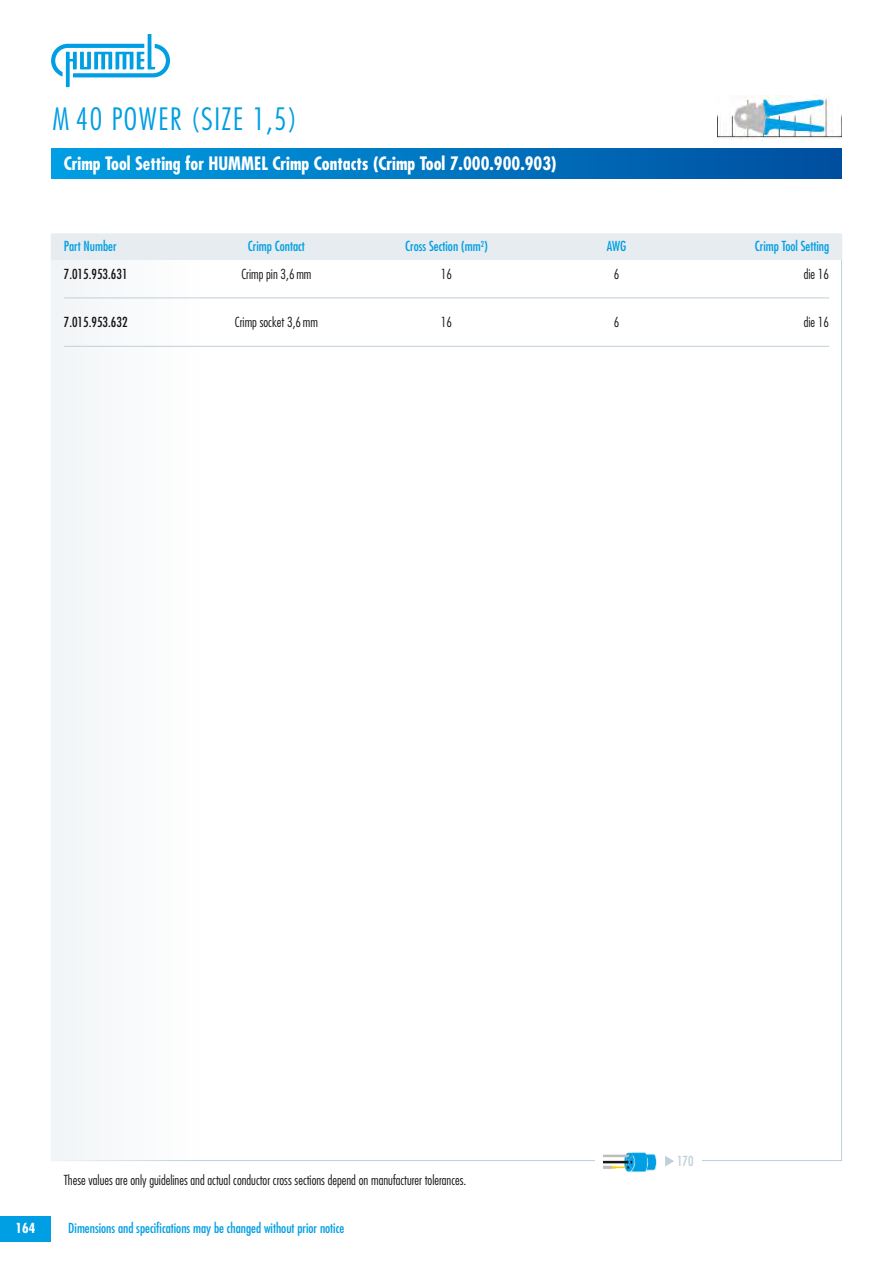
<style>
.page{position:relative;width:893px;height:1263px;background:#fff}
.page>*{position:absolute;margin:0;border:0;box-sizing:border-box;transform-origin:0 0}
.t1{font:300 condensed 30px "Futura Std";letter-spacing:.05em;color:#009ee3}
.t2{font:700 condensed 18px "Futura Std";color:#fff}
.t3{font:300 condensed 13.5px "Futura Std";color:#171615}
.t4{font:condensed 13.5px "Futura Std";color:#009ee3}
.t5{font:condensed 13.5px "Futura Std";color:#171615}
.t6{font:700 condensed 13.5px "Futura Std";color:#fff}
.t7{font:condensed 13.5px "Futura Std";color:#bfcfd8}
</style>
<div class="page">
<div style="left:51px;top:149px;width:791px;height:30px;background:linear-gradient(to right,#009ee3,#004e9e)"></div>
<div style="left:0;top:1216px;width:51px;height:26px;background:#009ee3"></div>
<img style="left:717px;top:96px;width:125px;height:45px">
<svg style="left:51px;top:34px;width:119px;height:53px"></svg>
<svg style="left:665px;top:1156px;width:9px;height:10px"></svg>
<img style="left:604px;top:1152px;width:53px;height:20px">
<div style="left:51px;top:259px;width:149px;height:902px;background:#f8f9fa"></div>
<div style="left:51px;top:234px;width:791px;height:25px;background:#e6ecef"></div>
<hr style="left:64px;top:297px;width:765px;height:1px;background:#bfcfd8">
<hr style="left:64px;top:346px;width:765px;height:1px;background:#bfcfd8">
<h1 class="t1" style="left:52px;top:106px;width:246px">M 40 Power (size 1,5)</h1>
<h2 class="t2" style="left:64px;top:155px;width:494px">Crimp Tool Setting for HUMMEL Crimp Contacts (Crimp Tool 7.000.900.903)</h2>
<p class="t4" style="left:64px;top:240px;width:54px">Part Number</p>
<p class="t4" style="left:248px;top:240px;width:59px">Crimp Contact</p>
<p class="t4" style="left:405px;top:240px;width:84px">Cross Section (mm<sup>2</sup>)</p>
<p class="t4" style="left:607px;top:240px;width:21px">AWG</p>
<p class="t4" style="left:755px;top:240px;width:76px">Crimp Tool Setting</p>
<p class="t5" style="left:64px;top:268px;width:65px">7.015.953.631</p>
<p class="t3" style="left:241px;top:268px;width:72px">Crimp pin 3,6 mm</p>
<p class="t3" style="left:441px;top:268px;width:13px">16</p>
<p class="t3" style="left:614px;top:268px;width:7px">6</p>
<p class="t3" style="left:804px;top:268px;width:27px">die 16</p>
<p class="t5" style="left:64px;top:316px;width:65px">7.015.953.632</p>
<p class="t3" style="left:235px;top:317px;width:85px">Crimp socket 3,6 mm</p>
<p class="t3" style="left:441px;top:317px;width:13px">16</p>
<p class="t3" style="left:614px;top:317px;width:7px">6</p>
<p class="t3" style="left:804px;top:317px;width:27px">die 16</p>
<p class="t6" style="left:16px;top:1222px;width:21px">164</p>
<p class="t3" style="left:64px;top:1174px;width:404px">these values are only guidelines and actual conductor cross sections depend on manufacturer tolerances.</p>
<p class="t4" style="left:68px;top:1222px;width:278px">Dimensions and specifications may be changed without prior notice</p>
<p class="t7" style="left:677px;top:1155px;width:18px">170</p>
</div>
